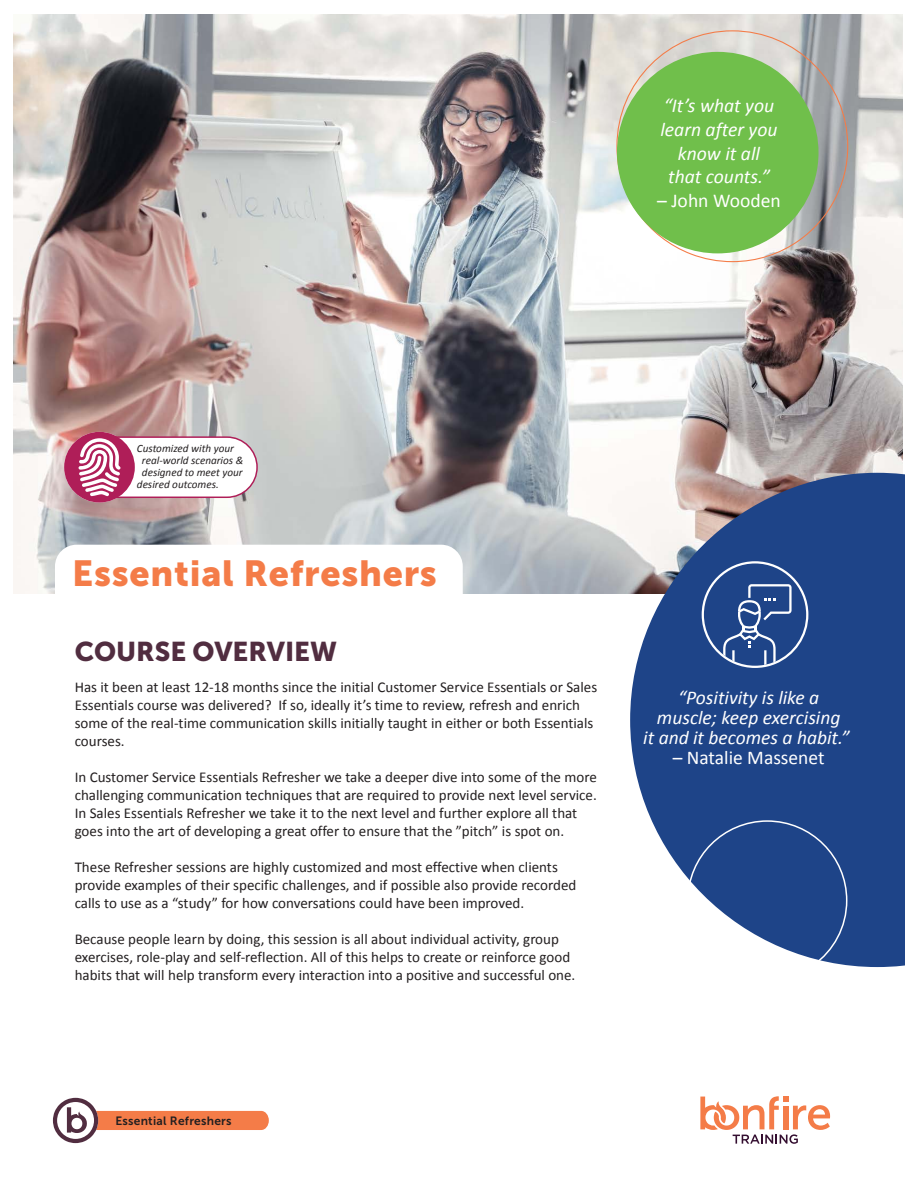
<style>
.page{position:relative;width:918px;height:1188px;background:#fff}
.page>*{position:absolute;margin:0;border:0;box-sizing:border-box;transform-origin:0 0}
.t1{font:36px "Museo Sans 900";letter-spacing:.02em;color:#f47c48}
.t2{font:27px "Museo Sans 900";color:#512d40}
.t3{font:italic 19.65px/23.5px "Calibri";color:#fff;text-align:center}
.t4{font:19.65px "Calibri";color:#fff}
.t5{font:italic 19.5px/19.8px "Calibri";color:#fff;text-align:center}
.t6{font:19.5px "Calibri";color:#fff}
.t7{font:15px/18px "Calibri";color:#231f20}
.t8{font:12px "Museo Sans 700";letter-spacing:.02em;color:#231f20}
.t9{font:italic 11.1px "Calibri";color:#231f20}
</style>
<div class="page">
<img style="left:14px;top:14px;width:889px;height:580px">
<div style="left:55px;top:545px;width:408px;height:71px;background:#fff;border-radius:22px"></div>
<svg style="left:64px;top:432px;width:195px;height:71px"></svg>
<svg style="left:616px;top:30px;width:233px;height:233px"></svg>
<svg style="left:53px;top:1098px;width:216px;height:45px"></svg>
<svg style="left:700px;top:1096px;width:130px;height:48px"></svg>
<div style="left:783px;top:1106px;width:5px;height:23px;background:#f47c48"></div>
<svg style="left:617px;top:52px;width:202px;height:201px"></svg>
<svg style="left:630px;top:473px;width:274px;height:494px;fill:#1e4488"></svg>
<svg style="left:686px;top:820px;width:162px;height:147px"></svg>
<svg style="left:702px;top:561px;width:106px;height:107px"></svg>
<h3 class="t3" style="left:660px;top:93px;width:119px">“It’s what you learn after you know it all that counts.”</h3>
<h3 class="t4" style="left:657px;top:188px;width:125px">– John Wooden</h3>
<p class="t9" style="left:137px;top:441px;width:99px">Customized with your</p>
<p class="t9" style="left:142px;top:453px;width:103px">real-world scenarios &amp;</p>
<p class="t9" style="left:142px;top:465px;width:102px">designed to meet your</p>
<p class="t9" style="left:137px;top:477px;width:83px">desired outcomes.</p>
<h1 class="t1" style="left:72px;top:553px;width:366px">Essential Refreshers</h1>
<h2 class="t2" style="left:75px;top:636px;width:264px">COURSE OVERVIEW</h2>
<p class="t7" style="left:75px;top:678px;width:524px">Has it been at least 12-18 months since the initial Customer Service Essentials or Sales Essentials course was delivered? If so, ideally it’s time to review, refresh and enrich some of the real-time communication skills initially taught in either or both Essentials courses.</p>
<p class="t7" style="left:75px;top:768px;width:524px">In Customer Service Essentials Refresher we take a deeper dive into some of the more challenging communication techniques that are required to provide next level service.<br>In Sales Essentials Refresher we take it to the next level and further explore all that goes into the art of developing a great offer to ensure that the ”pitch” is spot on.</p>
<p class="t7" style="left:75px;top:858px;width:503px">These Refresher sessions are highly customized and most effective when clients provide examples of their specific challenges, and if possible also provide recorded calls to use as a “study” for how conversations could have been improved.</p>
<p class="t7" style="left:75px;top:930px;width:502px">Because people learn by doing, this session is all about individual activity, group exercises, role-play and self-reflection. All of this helps to create or reinforce good habits that will help transform every interaction into a positive and successful one.</p>
<h3 class="t5" style="left:643px;top:687px;width:208px">“Positivity is like a<br>muscle; keep exercising<br>it and it becomes a habit.”</h3>
<h3 class="t6" style="left:673px;top:745px;width:153px">– Natalie Massenet</h3>
<p class="t8" style="left:115px;top:1114px;width:118px">Essential Refreshers</p>
</div>
